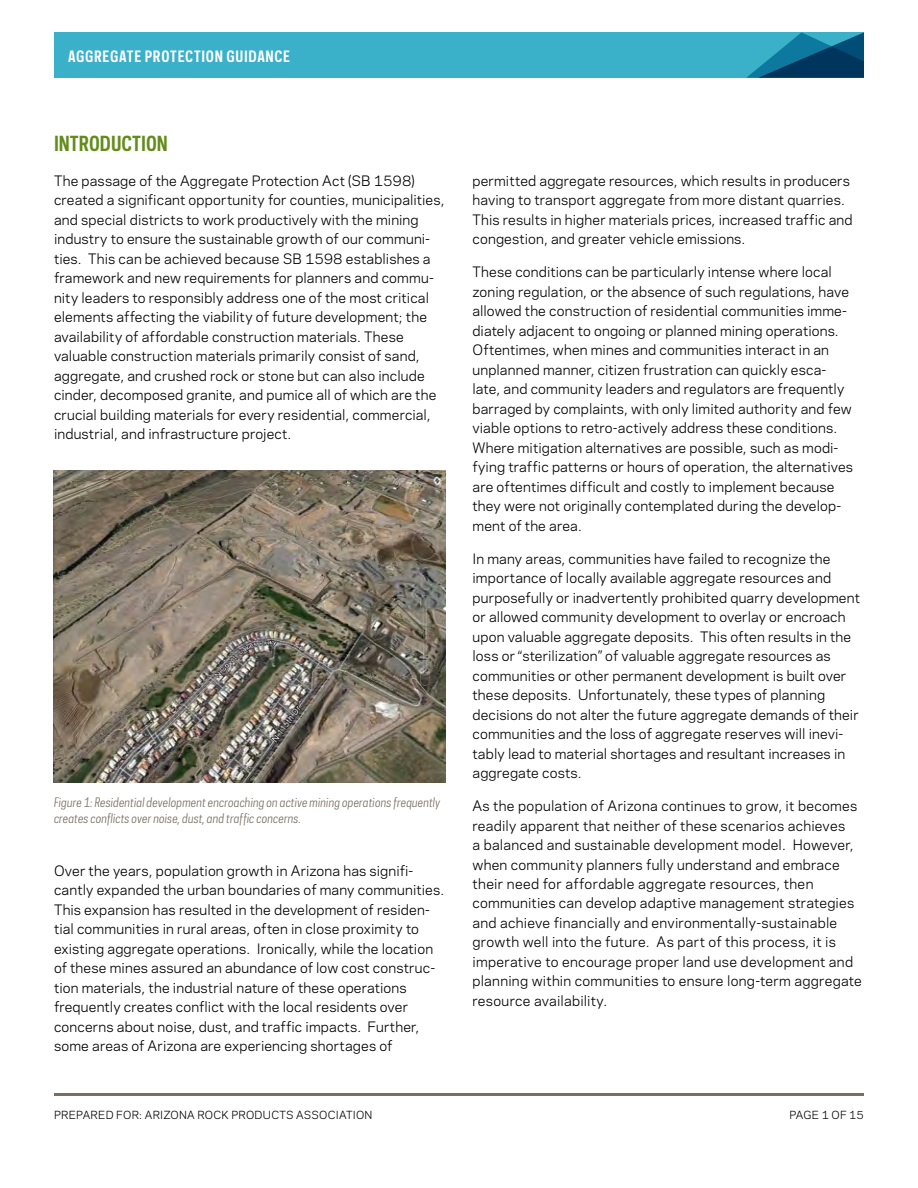
<style>
.page{position:relative;width:918px;height:1188px;background:#fff}
.page>*{position:absolute;margin:0;border:0;box-sizing:border-box;transform-origin:0 0}
.t1{font:700 19.5px "Polaris Condensed";color:#648c1a}
.t2{font:700 14.7px "Polaris Condensed";letter-spacing:.05em;color:#fff}
.t3{font:13.5px/19.5px "Galaxie Polaris";letter-spacing:.01em;color:#000}
.t4{font:italic 12px/16.5px "Polaris Condensed";letter-spacing:.02em;color:#786e63}
.t5{font:10.5px "Galaxie Polaris";letter-spacing:.025em;color:#000}
</style>
<div class="page">
<div style="left:54px;top:32px;width:810px;height:46px;background:#3bb0c9"></div>
<hr style="left:54px;top:1094px;width:810px;height:2px;background:#786e63">
<svg style="left:746px;top:32px;width:118px;height:46px"></svg>
<img style="left:54px;top:470px;width:391px;height:313px">
<p class="t2" style="left:68px;top:47px;width:224px">AGGREGATE PROTECTION GUIDANCE</p>
<h1 class="t1" style="left:54px;top:130px;width:115px">INTRODUCTION</h1>
<p class="t3" style="left:54px;top:170px;width:392px">The passage of the Aggregate Protection Act (SB 1598) created a significant opportunity for counties, municipalities, and special districts to work productively with the mining industry to ensure the sustainable growth of our communi&shy;ties. This can be achieved because SB 1598 establishes a framework and new requirements for planners and commu&shy;nity leaders to responsibly address one of the most critical elements affecting the viability of future development; the availability of affordable construction materials. These valuable construction materials primarily consist of sand, aggregate, and crushed rock or stone but can also include cinder, decomposed granite, and pumice all of which are the crucial building materials for every residential, commercial, industrial, and infrastructure project.</p>
<p class="t4" style="left:54px;top:794px;width:388px">Figure 1: Residential development encroaching on active mining operations frequently creates conflicts over noise, dust, and traffic concerns.</p>
<p class="t3" style="left:54px;top:860px;width:392px">Over the years, population growth in Arizona has signifi&shy;cantly expanded the urban boundaries of many communities.<br>This expansion has resulted in the development of residen&shy;tial communities in rural areas, often in close proximity to existing aggregate operations. Ironically, while the location of these mines assured an abundance of low cost construc&shy;tion materials, the industrial nature of these operations frequently creates conflict with the local residents over concerns about noise, dust, and traffic impacts. Further, some areas of Arizona are experiencing shortages of</p>
<p class="t3" style="left:472px;top:170px;width:382px">permitted aggregate resources, which results in producers having to transport aggregate from more distant quarries.<br>This results in higher materials prices, increased traffic and congestion, and greater vehicle emissions.</p>
<p class="t3" style="left:472px;top:262px;width:382px">These conditions can be particularly intense where local zoning regulation, or the absence of such regulations, have allowed the construction of residential communities imme&shy;diately adjacent to ongoing or planned mining operations.<br>Oftentimes, when mines and communities interact in an unplanned manner, citizen frustration can quickly esca&shy;late, and community leaders and regulators are frequently barraged by complaints, with only limited authority and few viable options to retro-actively address these conditions.<br>Where mitigation alternatives are possible, such as modi&shy;fying traffic patterns or hours of operation, the alternatives are oftentimes difficult and costly to implement because they were not originally contemplated during the develop&shy;ment of the area.</p>
<p class="t3" style="left:473px;top:548px;width:389px">In many areas, communities have failed to recognize the importance of locally available aggregate resources and purposefully or inadvertently prohibited quarry development or allowed community development to overlay or encroach upon valuable aggregate deposits. This often results in the loss or “sterilization” of valuable aggregate resources as communities or other permanent development is built over these deposits. Unfortunately, these types of planning decisions do not alter the future aggregate demands of their communities and the loss of aggregate reserves will inevi&shy;tably lead to material shortages and resultant increases in aggregate costs.</p>
<p class="t3" style="left:473px;top:795px;width:391px">As the population of Arizona continues to grow, it becomes readily apparent that neither of these scenarios achieves<br>a balanced and sustainable development model. However, when community planners fully understand and embrace their need for affordable aggregate resources, then communities can develop adaptive management strategies and achieve financially and environmentally-sustainable growth well into the future. As part of this process, it is imperative to encourage proper land use development and planning within communities to ensure long-term aggregate resource availability.</p>
<p class="t5" style="left:54px;top:1107px;width:320px">PREPARED FOR: ARIZONA ROCK PRODUCTS ASSOCIATION</p>
<p class="t5" style="left:789px;top:1107px;width:76px">PAGE 1 OF 15</p>
</div>
